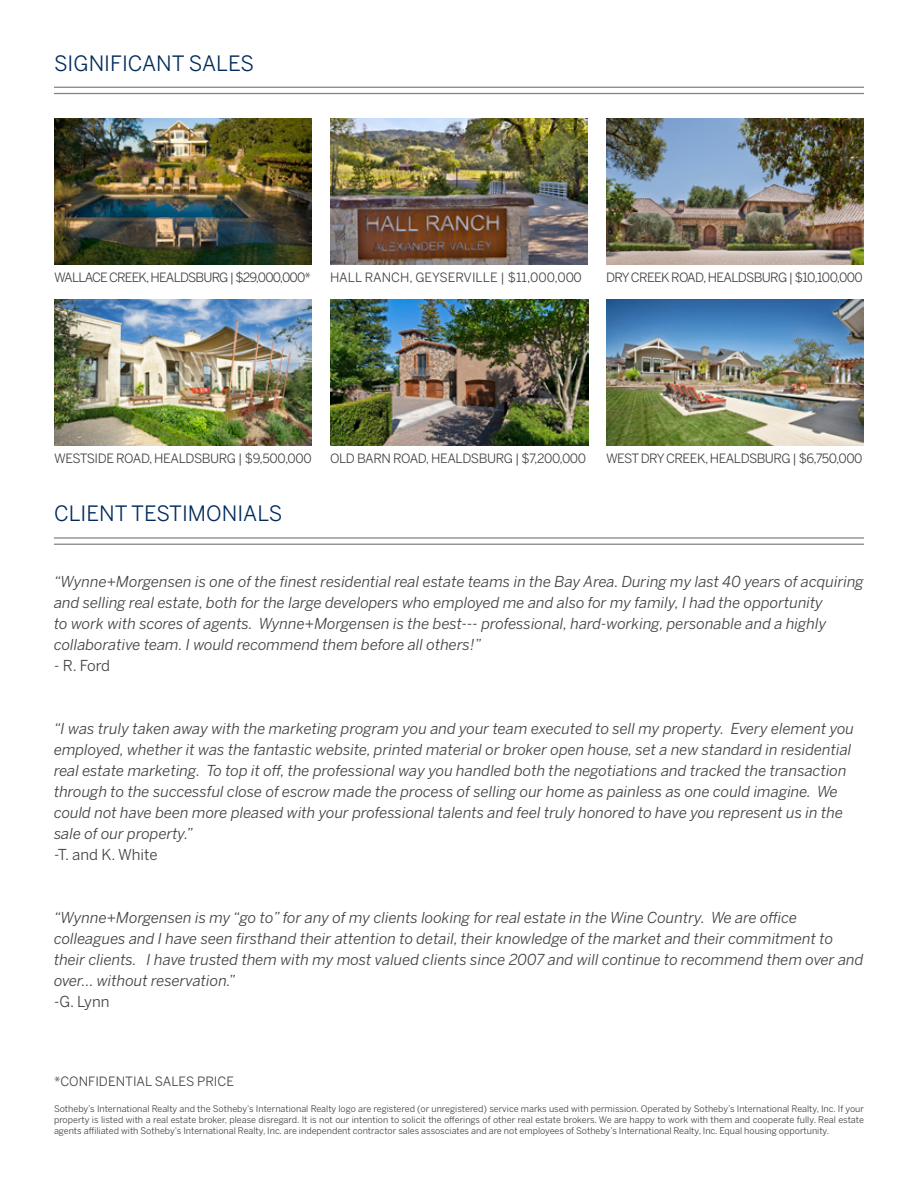
<style>
.page{position:relative;width:918px;height:1188px;background:#fff}
.page>*{position:absolute;margin:0;border:0;box-sizing:border-box;transform-origin:0 0}
.t1{font:21px "Benton Sans";color:#002b5c}
.t2{font:italic 15px/21px "Benton Sans";color:#414042}
.t3{font:15px "Benton Sans";color:#414042}
.t4{font:12.75px "Benton Sans";letter-spacing:-.04em;color:#414042}
.t5{font:12.75px "Benton Sans";color:#414042}
.t6{font:12.75px "Benton Sans";letter-spacing:-.065em;color:#414042}
.t7{font:9px/10.8px "Benton Sans";color:#414042;text-align:justify}
</style>
<div class="page">
<img style="left:330px;top:118px;width:258px;height:147px">
<img style="left:54px;top:299px;width:258px;height:147px">
<img style="left:606px;top:118px;width:258px;height:147px">
<hr style="left:54px;top:537px;width:810px;height:2px;background:#808285">
<hr style="left:54px;top:544px;width:810px;height:1px;background:#808285">
<hr style="left:54px;top:87px;width:810px;height:1px;background:#808285">
<hr style="left:54px;top:93px;width:810px;height:1px;background:#808285">
<img style="left:54px;top:118px;width:258px;height:147px">
<img style="left:606px;top:299px;width:258px;height:147px">
<img style="left:330px;top:299px;width:258px;height:147px">
<h1 class="t1" style="left:54px;top:50px;width:202px">SIGNIFICANT SALES</h1>
<p class="t6" style="left:54px;top:270px;width:258px">WALLACE CREEK, HEALDSBURG | $29,000,000*</p>
<p class="t4" style="left:606px;top:270px;width:258px">DRY CREEK ROAD, HEALDSBURG | $10,100,000</p>
<p class="t5" style="left:330px;top:270px;width:253px">HALL RANCH, GEYSERVILLE | $11,000,000</p>
<p class="t4" style="left:54px;top:451px;width:259px">WESTSIDE ROAD, HEALDSBURG | $9,500,000</p>
<h1 class="t1" style="left:54px;top:501px;width:230px">CLIENT TESTIMONIALS</h1>
<p class="t4" style="left:330px;top:451px;width:258px">OLD BARN ROAD, HEALDSBURG | $7,200,000</p>
<p class="t4" style="left:606px;top:451px;width:258px">WEST DRY CREEK, HEALDSBURG | $6,750,000</p>
<p class="t2" style="left:54px;top:571px;width:811px">“Wynne+Morgensen is one of the finest residential real estate teams in the Bay Area. During my last 40 years of acquiring and selling real estate, both for the large developers who employed me and also for my family, I had the opportunity<br>to work with scores of agents. Wynne+Morgensen is the best--- professional, hard-working, personable and a highly collaborative team. I would recommend them before all others!”</p>
<p class="t3" style="left:54px;top:656px;width:58px">- R. Ford</p>
<p class="t2" style="left:54px;top:718px;width:802px">“I was truly taken away with the marketing program you and your team executed to sell my property. Every element you employed, whether it was the fantastic website, printed material or broker open house, set a new standard in residential real estate marketing. To top it off, the professional way you handled both the negotiations and tracked the transaction through to the successful close of escrow made the process of selling our home as painless as one could imagine. We could not have been more pleased with your professional talents and feel truly honored to have you represent us in the sale of our property.”</p>
<p class="t3" style="left:54px;top:845px;width:105px">-T. and K. White</p>
<p class="t2" style="left:54px;top:907px;width:811px">“Wynne+Morgensen is my “go to” for any of my clients looking for real estate in the Wine Country. We are office colleagues and I have seen firsthand their attention to detail, their knowledge of the market and their commitment to their clients. I have trusted them with my most valued clients since 2007 and will continue to recommend them over and over… without reservation.”</p>
<p class="t3" style="left:54px;top:992px;width:57px">-G. Lynn</p>
<p class="t5" style="left:54px;top:1074px;width:182px">*CONFIDENTIAL SALES PRICE</p>
<p class="t7" style="left:54px;top:1104px;width:812px">Sotheby’s International Realty and the Sotheby’s International Realty logo are registered (or unregistered) service marks used with permission. Operated by Sotheby’s International Realty, Inc. If your property is listed with a real estate broker, please disregard. It is not our intention to solicit the offerings of other real estate brokers. We are happy to work with them and cooperate fully. Real estate agents affiliated with Sotheby’s International Realty, Inc. are independent contractor sales assosciates and are not employees of Sotheby’s International Realty, Inc. Equal housing opportunity.</p>
</div>
